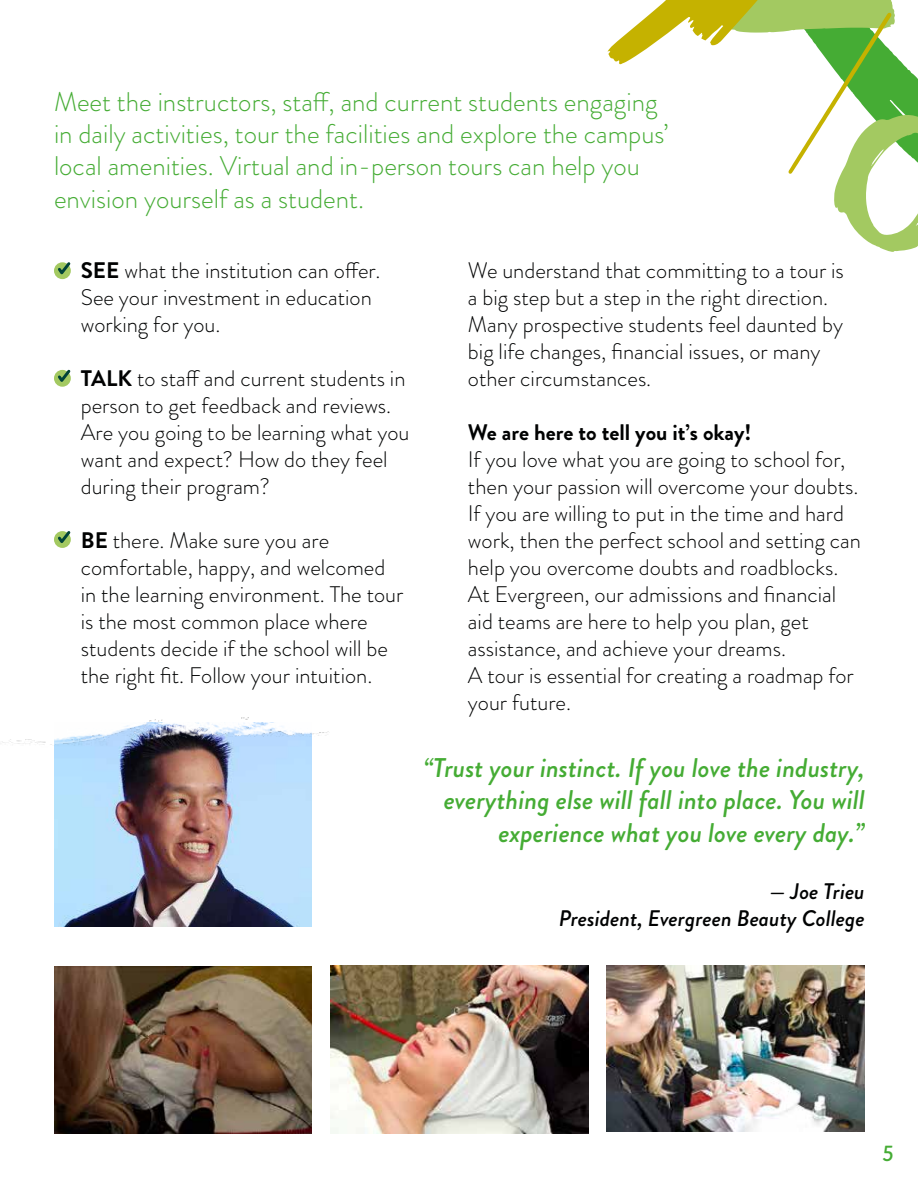
<style>
.page{position:relative;width:918px;height:1188px;background:#fff}
.page>*{position:absolute;margin:0;border:0;box-sizing:border-box;transform-origin:0 0}
.t1{font:300 27px/32.4px "Brandon Grotesque";color:#45ac34}
.t2{font:italic 500 27px/32.4px "Brandon Grotesque";color:#45ac34;text-align:right}
.t3{font:300 22.5px/27px "Brandon Grotesque";color:#010202}
.t4{font:italic 500 22.5px/27px "Brandon Grotesque";color:#010202;text-align:right}
.t5{font:700 22.5px "Brandon Grotesque";color:#010202}
.t6{font:italic 500 22.5px "Brandon Grotesque";color:#45ac34}
.s1{font-weight:700}
</style>
<div class="page">
<svg style="left:55px;top:262px;width:16px;height:16px"></svg>
<svg style="left:55px;top:369px;width:16px;height:17px"></svg>
<svg style="left:55px;top:531px;width:16px;height:16px"></svg>
<img style="left:330px;top:965px;width:258px;height:169px">
<img style="left:607px;top:965px;width:258px;height:167px">
<img style="left:54px;top:966px;width:258px;height:168px">
<svg style="left:608px;top:0;width:310px;height:252px"></svg>
<img style="left:54px;top:762px;width:258px;height:165px">
<img style="left:2px;top:717px;width:327px;height:45px">
<p class="t1" style="left:54px;top:85px;width:616px">Meet the instructors, staff, and current students engaging in daily activities, tour the facilities and explore the campus’ local amenities. Virtual and in-person tours can help you envision yourself as a student.</p>
<p class="t3" style="left:81px;top:257px;width:301px"><span class="s1">SEE</span> what the institution can offer.<br>See your investment in education working for you.</p>
<p class="t3" style="left:81px;top:365px;width:330px"><span class="s1">TALK</span> to staff and current students in person to get feedback and reviews.<br>Are you going to be learning what you want and expect? How do they feel during their program?</p>
<p class="t3" style="left:81px;top:527px;width:324px"><span class="s1">BE</span> there. Make sure you are comfortable, happy, and welcomed in the learning environment. The tour is the most common place where students decide if the school will be the right fit. Follow your intuition.</p>
<p class="t3" style="left:468px;top:257px;width:377px">We understand that committing to a tour is a big step but a step in the right direction.<br>Many prospective students feel daunted by big life changes, financial issues, or many other circumstances.</p>
<p class="t5" style="left:468px;top:416px;width:285px">We are here to tell you it’s okay!</p>
<p class="t3" style="left:468px;top:446px;width:395px">If you love what you are going to school for, then your passion will overcome your doubts.<br>If you are willing to put in the time and hard work, then the perfect school and setting can help you overcome doubts and roadblocks.<br>At Evergreen, our admissions and financial aid teams are here to help you plan, get assistance, and achieve your dreams.<br>A tour is essential for creating a roadmap for your future.</p>
<p class="t2" style="left:423px;top:752px;width:443px">“Trust your instinct. If you love the industry, everything else will fall into place. You will experience what you love every day.”</p>
<p class="t4" style="left:559px;top:878px;width:307px">— Joe Trieu<br>President, Evergreen Beauty College</p>
<p class="t6" style="left:882px;top:1138px;width:13px">5</p>
</div>
